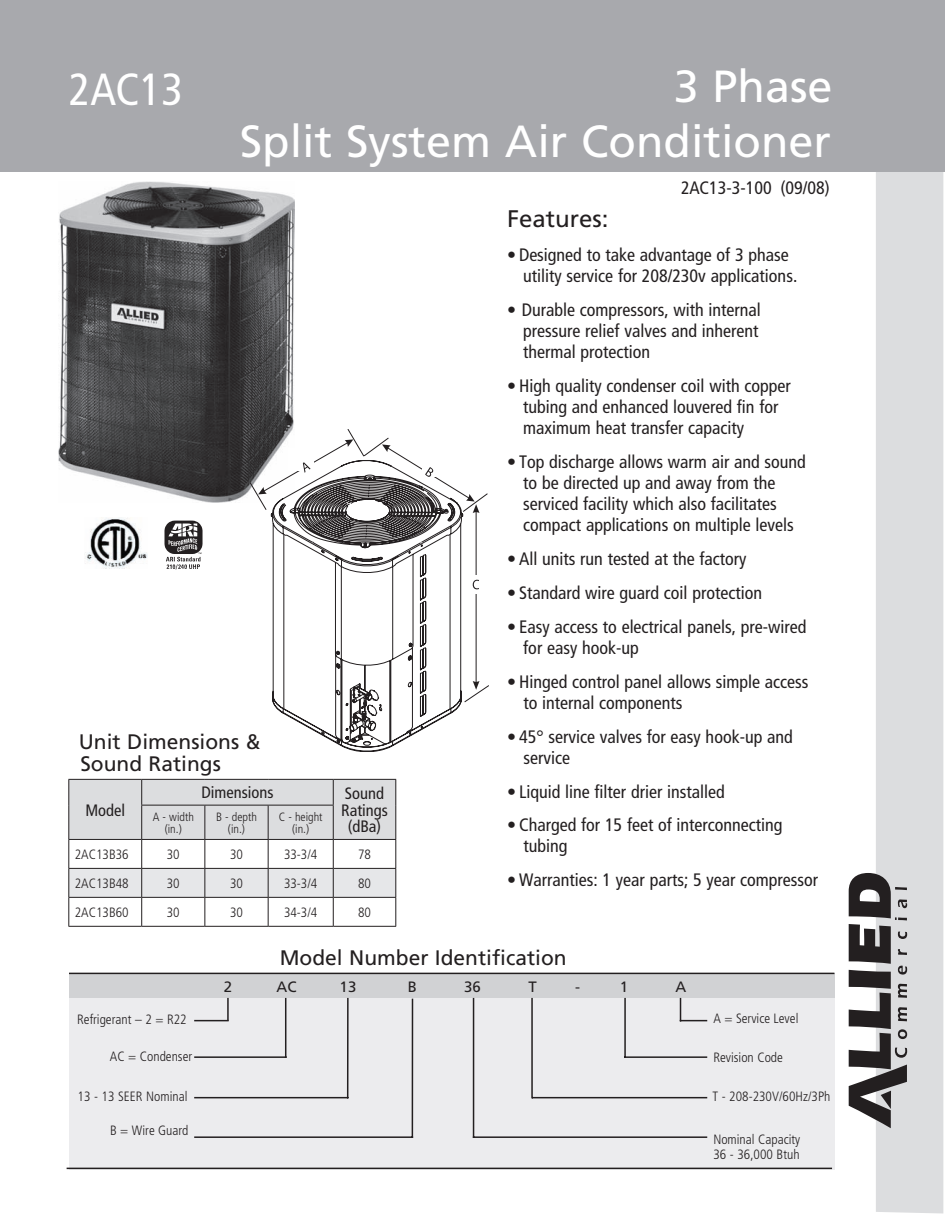
<style>
.page{position:relative;width:945px;height:1215px;background:#fff}
.page>*{position:absolute;margin:0;border:0;box-sizing:border-box;transform-origin:0 0}
.t1{font:45px/55.3px "Frutiger LT Std";color:#fff;text-align:right}
.t2{font:condensed 45px "Frutiger LT Std";color:#fff}
.t3{font:24px "Frutiger LT Std";color:#231f20}
.t4{font:21px/22.5px "Frutiger LT Std";color:#231f20}
.t5{font:condensed 18px/21px "Frutiger LT Std";color:#231f20}
.t6{font:condensed 16.5px/16.5px "Frutiger LT Std";color:#231f20;text-align:center}
.t7{font:15px "Frutiger LT Std";color:#231f20}
.t8{font:300 condensed 13.5px/15px "Frutiger LT Std";color:#231f20}
.t9{font:300 condensed 12px/12px "Frutiger LT Std";color:#231f20;text-align:center}
</style>
<div class="page">
<img style="left:58px;top:181px;width:237px;height:321px">
<div style="left:876px;top:172px;width:67px;height:1041px;background:#dcdddf"></div>
<svg style="left:849px;top:873px;width:58px;height:255px"></svg>
<div style="left:0;top:0;width:945px;height:172px;background:#a8a9ad"></div>
<div style="left:69px;top:994px;width:765px;height:176px;background:#ececee"></div>
<hr style="left:67px;top:1168px;width:765px;height:1px;background:#231f20">
<div style="left:69px;top:973px;width:765px;height:25px;background:#d1d2d4"></div>
<hr style="left:69px;top:973px;width:765px;height:1px;background:#231f20">
<hr style="left:194px;top:1020px;width:35px;height:1px;background:#231f20">
<hr style="left:227px;top:998px;width:2px;height:23px;background:#231f20">
<hr style="left:194px;top:1056px;width:93px;height:2px;background:#231f20">
<hr style="left:285px;top:998px;width:1px;height:60px;background:#231f20">
<hr style="left:194px;top:1097px;width:154px;height:1px;background:#231f20">
<hr style="left:347px;top:998px;width:2px;height:100px;background:#231f20">
<hr style="left:194px;top:1136px;width:219px;height:2px;background:#231f20">
<hr style="left:412px;top:999px;width:1px;height:139px;background:#231f20">
<hr style="left:473px;top:1136px;width:234px;height:2px;background:#231f20">
<hr style="left:473px;top:998px;width:1px;height:140px;background:#231f20">
<hr style="left:532px;top:1097px;width:175px;height:1px;background:#231f20">
<hr style="left:531px;top:998px;width:2px;height:100px;background:#231f20">
<hr style="left:624px;top:1056px;width:83px;height:2px;background:#231f20">
<hr style="left:624px;top:998px;width:2px;height:60px;background:#231f20">
<svg style="left:680px;top:998px;width:27px;height:23px"></svg>
<svg style="left:164px;top:521px;width:39px;height:48px"></svg>
<img style="left:85px;top:518px;width:63px;height:50px">
<svg style="left:250px;top:429px;width:239px;height:273px"></svg>
<svg style="left:473px;top:681px;width:7px;height:9px"></svg>
<svg style="left:258px;top:439px;width:95px;height:55px"></svg>
<div style="left:470px;top:575px;width:12px;height:18px;background:#fff"></div>
<svg style="left:473px;top:580px;width:6px;height:9px"></svg>
<svg style="left:270px;top:458px;width:194px;height:294px"></svg>
<svg style="left:382px;top:444px;width:98px;height:69px"></svg>
<svg style="left:272px;top:475px;width:190px;height:271px"></svg>
<svg style="left:68px;top:779px;width:328px;height:147px"></svg>
<hr style="left:68px;top:926px;width:74px;height:1px;background:#231f20">
<hr style="left:142px;top:926px;width:63px;height:1px;background:#231f20">
<hr style="left:205px;top:926px;width:63px;height:1px;background:#231f20">
<hr style="left:268px;top:926px;width:65px;height:1px;background:#231f20">
<hr style="left:333px;top:926px;width:63px;height:1px;background:#231f20">
<h1 class="t2" style="left:69px;top:63px;width:115px">2AC13</h1>
<h1 class="t1" style="left:240px;top:59px;width:594px">3 Phase<br>Split System Air Conditioner</h1>
<p class="t5" style="left:681px;top:177px;width:150px">2AC13-3-100 (09/08)</p>
<p class="t4" style="left:79px;top:731px;width:184px">Unit Dimensions &amp;<br>Sound Ratings</p>
<p class="t6" style="left:85px;top:802px;width:41px">Model</p>
<p class="t6" style="left:201px;top:785px;width:74px">Dimensions</p>
<p class="t6" style="left:341px;top:785px;width:48px">Sound<br>Ratings (dBa)</p>
<p class="t9" style="left:153px;top:811px;width:43px">A - width (in.)</p>
<p class="t9" style="left:216px;top:811px;width:43px">B - depth (in.)</p>
<p class="t9" style="left:279px;top:811px;width:45px">C - height (in.)</p>
<p class="t8" style="left:75px;top:847px;width:55px">2AC13B36</p>
<p class="t8" style="left:167px;top:847px;width:14px">30</p>
<p class="t8" style="left:230px;top:847px;width:14px">30</p>
<p class="t8" style="left:284px;top:847px;width:35px">33-3/4</p>
<p class="t8" style="left:358px;top:847px;width:14px">78</p>
<p class="t8" style="left:75px;top:876px;width:55px">2AC13B48</p>
<p class="t8" style="left:167px;top:876px;width:14px">30</p>
<p class="t8" style="left:230px;top:876px;width:14px">30</p>
<p class="t8" style="left:284px;top:876px;width:35px">33-3/4</p>
<p class="t8" style="left:358px;top:876px;width:14px">80</p>
<p class="t8" style="left:75px;top:905px;width:55px">2AC13B60</p>
<p class="t8" style="left:167px;top:905px;width:14px">30</p>
<p class="t8" style="left:230px;top:905px;width:14px">30</p>
<p class="t8" style="left:284px;top:905px;width:35px">34-3/4</p>
<p class="t8" style="left:358px;top:905px;width:14px">80</p>
<h2 class="t3" style="left:507px;top:204px;width:103px">Features:</h2>
<p class="t5" style="left:523px;top:244px;width:276px;text-indent:-16px">• Designed to take advantage of 3 phase utility service for 208/230v applications.</p>
<p class="t5" style="left:523px;top:299px;width:239px;text-indent:-16px">• Durable compressors, with internal pressure relief valves and inherent thermal protection</p>
<p class="t5" style="left:523px;top:375px;width:269px;text-indent:-16px">• High quality condenser coil with copper tubing and enhanced louvered fin for maximum heat transfer capacity</p>
<p class="t5" style="left:523px;top:451px;width:284px;text-indent:-16px">• Top discharge allows warm air and sound to be directed up and away from the serviced facility which also facilitates compact applications on multiple levels</p>
<p class="t5" style="left:507px;top:548px;width:241px">• All units run tested at the factory</p>
<p class="t5" style="left:507px;top:582px;width:256px">• Standard wire guard coil protection</p>
<p class="t5" style="left:523px;top:616px;width:285px;text-indent:-16px">• Easy access to electrical panels, pre-wired for easy hook-up</p>
<p class="t5" style="left:523px;top:671px;width:287px;text-indent:-16px">• Hinged control panel allows simple access to internal components</p>
<p class="t5" style="left:523px;top:726px;width:271px;text-indent:-16px">• 45° service valves for easy hook-up and service</p>
<p class="t5" style="left:507px;top:781px;width:219px">• Liquid line filter drier installed</p>
<p class="t5" style="left:523px;top:815px;width:261px;text-indent:-16px">• Charged for 15 feet of interconnecting tubing</p>
<p class="t5" style="left:507px;top:870px;width:312px">• Warranties: 1 year parts; 5 year compressor</p>
<p class="t4" style="left:280px;top:946px;width:289px">Model Number Identification</p>
<p class="t8" style="left:77px;top:1012px;width:111px">Refrigerant – 2 = R22</p>
<p class="t8" style="left:110px;top:1049px;width:84px">AC = Condenser</p>
<p class="t8" style="left:78px;top:1089px;width:111px">13 - 13 SEER Nominal</p>
<p class="t8" style="left:110px;top:1123px;width:80px">B = Wire Guard</p>
<p class="t7" style="left:224px;top:978px;width:10px">2</p>
<p class="t7" style="left:277px;top:978px;width:21px">AC</p>
<p class="t7" style="left:340px;top:978px;width:18px">13</p>
<p class="t7" style="left:408px;top:978px;width:11px">B</p>
<p class="t7" style="left:464px;top:978px;width:18px">36</p>
<p class="t7" style="left:528px;top:978px;width:10px">T</p>
<p class="t7" style="left:575px;top:978px;width:6px">-</p>
<p class="t7" style="left:620px;top:978px;width:10px">1</p>
<p class="t7" style="left:676px;top:978px;width:12px">A</p>
<p class="t8" style="left:713px;top:1011px;width:87px">A = Service Level</p>
<p class="t8" style="left:713px;top:1050px;width:71px">Revision Code</p>
<p class="t8" style="left:712px;top:1089px;width:120px">T - 208-230V/60Hz/3Ph</p>
<p class="t8" style="left:713px;top:1132px;width:88px">Nominal Capacity<br>36 - 36,000 Btuh</p>
</div>
